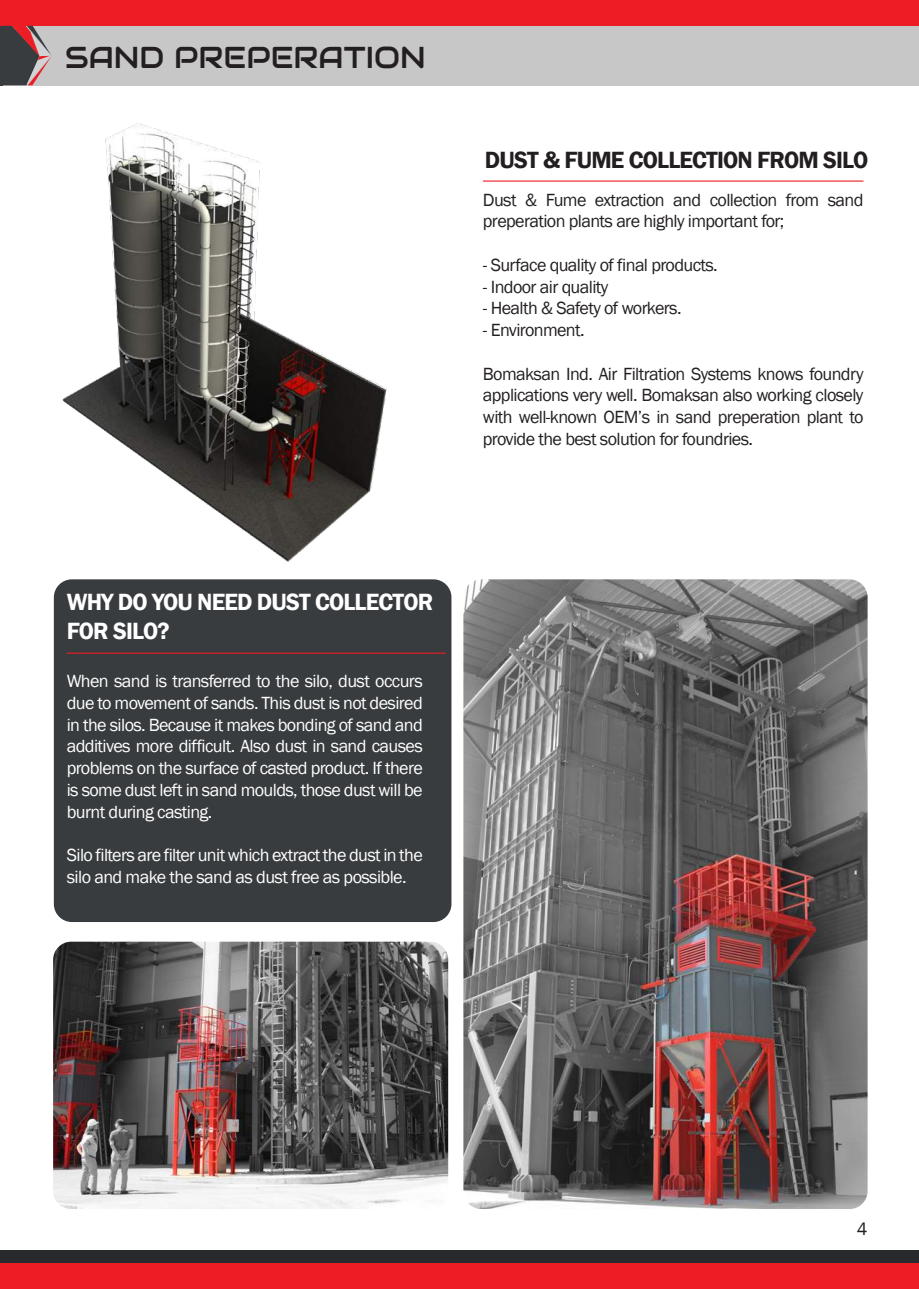
<style>
.page{position:relative;width:919px;height:1289px;background:#fff}
.page>*{position:absolute;margin:0;border:0;box-sizing:border-box;transform-origin:0 0}
.t1{font:30.15px "Audiowide";color:#231f20}
.t2{font:600 24.15px/29px "Franklin Gothic";letter-spacing:-.035em;color:#fff}
.t3{font:600 24.15px "Franklin Gothic";letter-spacing:-.035em;color:#231f20}
.t4{font:18.15px/21.8px "Franklin Gothic";letter-spacing:-.035em;color:#fff;text-align:justify}
.t5{font:18.15px/21.8px "Franklin Gothic";letter-spacing:-.035em;color:#231f20}
</style>
<div class="page">
<img style="left:62px;top:124px;width:325px;height:437px">
<div style="left:0;top:0;width:918px;height:26px;background:#ec1d25"></div>
<div style="left:0;top:1263px;width:918px;height:25px;background:#ec1d25"></div>
<div style="left:0;top:1250px;width:918px;height:13px;background:#292a2d"></div>
<div style="left:0;top:26px;width:918px;height:59px;background:#c7c7c8"></div>
<img style="left:53px;top:941px;width:395px;height:267px">
<hr style="left:483px;top:180px;width:380px;height:2px;background:#ee1d23">
<div style="left:54px;top:579px;width:397px;height:343px;background:#383c3f;border-radius:18px"></div>
<hr style="left:67px;top:652px;width:379px;height:1px;background:#ee1d23">
<img style="left:463px;top:579px;width:404px;height:629px">
<hr style="left:0;top:26px;width:3px;height:59px;background:#383c3f">
<svg style="left:3px;top:26px;width:48px;height:59px"></svg>
<h1 class="t1" style="left:65px;top:38px;width:362px">SAND PREPERATION</h1>
<h2 class="t3" style="left:485px;top:145px;width:385px">DUST &amp; FUME COLLECTION FROM SILO</h2>
<p class="t5" style="left:483px;top:189px;width:382px">Dust &amp; Fume extraction and collection from sand preperation plants are highly important for;</p>
<p class="t5" style="left:483px;top:254px;width:236px">- Surface quality of final products.</p>
<p class="t5" style="left:483px;top:276px;width:127px">- Indoor air quality</p>
<p class="t5" style="left:483px;top:298px;width:200px">- Health &amp; Safety of workers.</p>
<p class="t5" style="left:483px;top:319px;width:103px">- Environment.</p>
<p class="t5" style="left:483px;top:363px;width:382px;text-align:justify">Bomaksan Ind. Air Filtration Systems knows foundry applications very well. Bomaksan also working closely with well-known OEM’s in sand preperation plant to provide the best solution for foundries.</p>
<h2 class="t2" style="left:67px;top:588px;width:368px">WHY DO YOU NEED DUST COLLECTOR<br>FOR SILO?</h2>
<p class="t4" style="left:67px;top:670px;width:357px">When sand is transferred to the silo, dust occurs due to movement of sands. This dust is not desired in the silos. Because it makes bonding of sand and additives more difficult. Also dust in sand causes problems on the surface of casted product. If there is some dust left in sand moulds, those dust will be burnt during casting.</p>
<p class="t4" style="left:67px;top:844px;width:357px">Silo filters are filter unit which extract the dust in the silo and make the sand as dust free as possible.</p>
<p class="t5" style="left:856px;top:1218px;width:12px">4</p>
</div>
